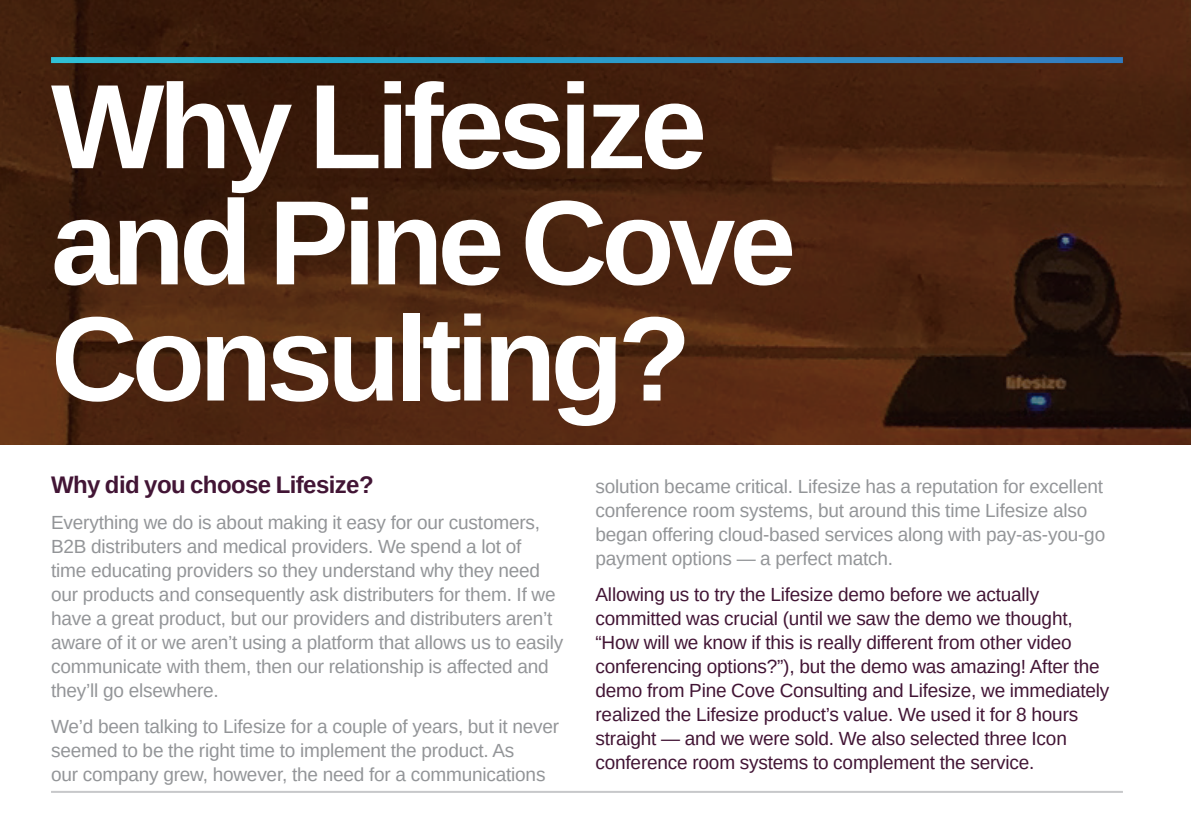
<style>
.page{position:relative;width:1191px;height:840px;background:#fff}
.page>*{position:absolute;margin:0;border:0;box-sizing:border-box;transform-origin:0 0}
.t1{font:700 120px/116px "Liberation Sans";letter-spacing:-.05em;color:#fff}
.t2{font:700 24px "Liberation Sans";letter-spacing:-.025em;color:#421535}
.t3{font:19px/24px "Liberation Sans";letter-spacing:-.01em;color:#939598}
.t4{font:19px/24px "Liberation Sans";letter-spacing:-.01em;color:#421535}
</style>
<div class="page">
<img style="left:0;top:0;width:1191px;height:444px">
<svg style="left:51px;top:57px;width:1072px;height:6px;background:#2d9bc8"></svg>
<hr style="left:51px;top:790px;width:1072px;height:2px;background:#c7c8ca">
<h1 class="t1" style="left:51px;top:71px;width:746px">Why Lifesize and Pine Cove<br>Consulting?</h1>
<p class="t2" style="left:51px;top:467px;width:324px">Why did you choose Lifesize?</p>
<p class="t3" style="left:51px;top:510px;width:514px">Everything we do is about making it easy for our customers, B2B distributers and medical providers. We spend a lot of<br>time educating providers so they understand why they need our products and consequently ask distributers for them. If we have a great product, but our providers and distributers aren’t aware of it or we aren’t using a platform that allows us to easily communicate with them, then our relationship is affected and they’ll go elsewhere.</p>
<p class="t3" style="left:51px;top:714px;width:510px">We’d been talking to Lifesize for a couple of years, but it never seemed to be the right time to implement the product. As<br>our company grew, however, the need for a communications</p>
<p class="t3" style="left:595px;top:474px;width:511px">solution became critical. Lifesize has a reputation for excellent conference room systems, but around this time Lifesize also began offering cloud-based services along with pay-as-you-go payment options — a perfect match.</p>
<p class="t4" style="left:595px;top:582px;width:515px">Allowing us to try the Lifesize demo before we actually committed was crucial (until we saw the demo we thought, “How will we know if this is really different from other video conferencing options?”), but the demo was amazing! After the demo from Pine Cove Consulting and Lifesize, we immediately realized the Lifesize product’s value. We used it for 8 hours straight — and we were sold. We also selected three Icon conference room systems to complement the service.</p>
</div>
